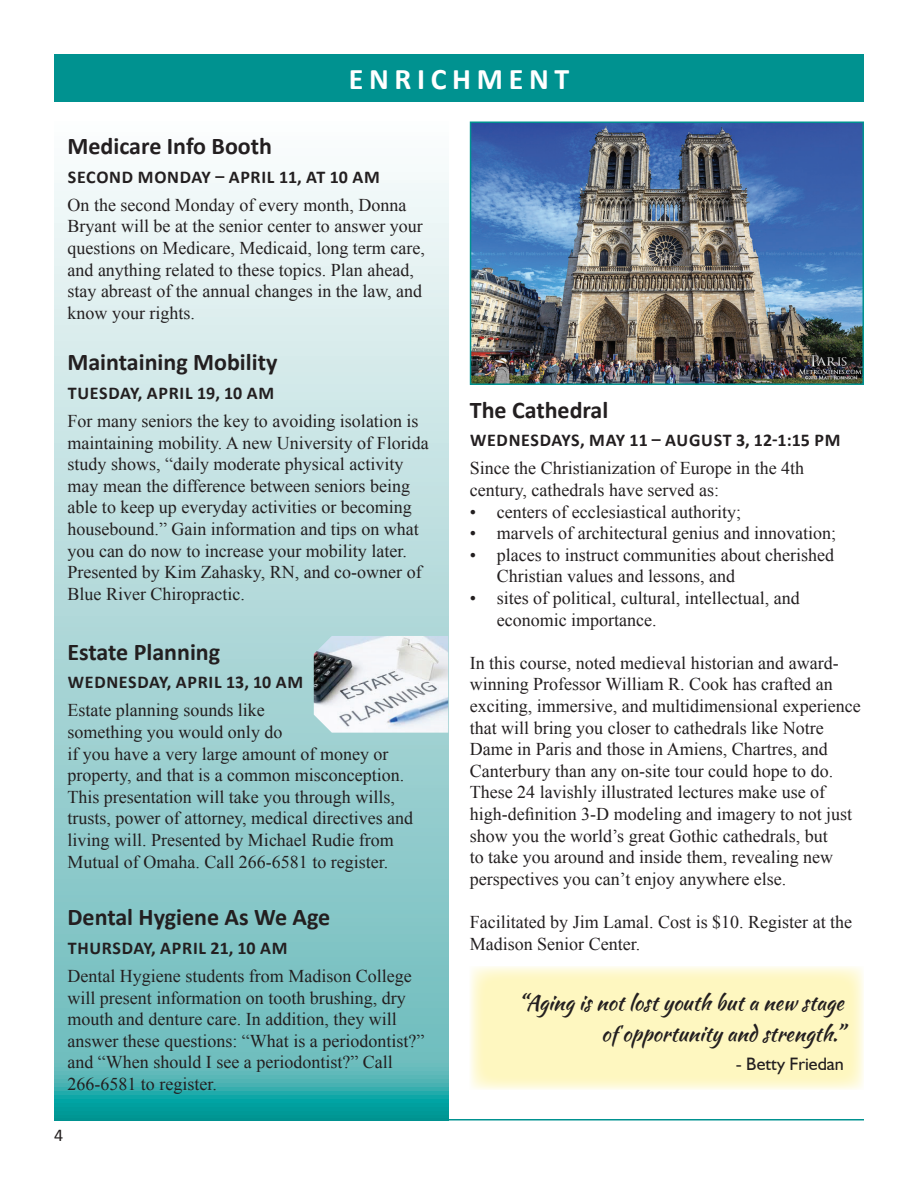
<style>
.page{position:relative;width:918px;height:1188px;background:#fff}
.page>*{position:absolute;margin:0;border:0;box-sizing:border-box;transform-origin:0 0}
.t1{font:700 30px "Calibri";letter-spacing:.19em;color:#fff}
.t2{font:700 24px "Calibri";color:#231f20}
.t3{font:21px/32px "Kaushan Script";color:#231f20;text-align:right}
.t4{font:18px/21.6px "Times New Roman";color:#231f20}
.t5{font:700 18px "Calibri";letter-spacing:.04em;color:#231f20}
.t6{font:18px "Humanist 521 BT";color:#231f20}
.t7{font:18px "Calibri";color:#231f20}
</style>
<div class="page">
<hr style="left:54px;top:1119px;width:810px;height:1px;background:#009290">
<div style="left:54px;top:54px;width:810px;height:47px;background:#009290"></div>
<svg style="left:54px;top:180px;width:394px;height:939px;background:#a8d6d7"></svg>
<img style="left:473px;top:125px;width:388px;height:257px">
<div style="left:470px;top:122px;width:394px;height:263px;border:2px solid #009290"></div>
<img style="left:314px;top:636px;width:134px;height:97px">
<div style="left:470px;top:966px;width:394px;height:124px;background:#fef7c0"></div>
<h1 class="t1" style="left:349px;top:60px;width:218px">ENR IC HMENT</h1>
<h2 class="t2" style="left:68px;top:131px;width:206px">MEDICARE INFO BOOTH</h2>
<p class="t5" style="left:68px;top:165px;width:314px">SECOND MONDAY – APRIL 11, AT 10 AM</p>
<p class="t4" style="left:68px;top:194px;width:359px">On the second Monday of every month, Donna Bryant will be at the senior center to answer your questions on Medicare, Medicaid, long term care, and anything related to these topics. Plan ahead, stay abreast of the annual changes in the law, and know your rights.</p>
<h2 class="t2" style="left:68px;top:347px;width:211px">MAINTAINING MOBILITY</h2>
<p class="t5" style="left:68px;top:381px;width:208px">TUESDAY, APRIL 19, 10 AM</p>
<p class="t4" style="left:68px;top:410px;width:363px">For many seniors the key to avoiding isolation is maintaining mobility. A new University of Florida study shows, “daily moderate physical activity may mean the difference between seniors being able to keep up everyday activities or becoming housebound.” Gain information and tips on what you can do now to increase your mobility later.<br>Presented by Kim Zahasky, RN, and co-owner of Blue River Chiropractic.</p>
<h2 class="t2" style="left:68px;top:636px;width:154px">ESTATE PLANNING</h2>
<p class="t5" style="left:68px;top:671px;width:237px">WEDNESDAY, APRIL 13, 10 AM</p>
<p class="t4" style="left:67px;top:699px;width:347px">Estate planning sounds like<br>something you would only do<br>if you have a very large amount of money or property, and that is a common misconception.<br>This presentation will take you through wills, trusts, power of attorney, medical directives and living will. Presented by Michael Rudie from Mutual of Omaha. Call 266-6581 to register.</p>
<h2 class="t2" style="left:68px;top:902px;width:264px">DENTAL HYGIENE AS WE AGE</h2>
<p class="t5" style="left:68px;top:936px;width:221px">THURSDAY, APRIL 21, 10 AM</p>
<p class="t4" style="left:67px;top:965px;width:358px">Dental Hygiene students from Madison College will present information on tooth brushing, dry mouth and denture care. In addition, they will answer these questions: “What is a periodontist?” and “When should I see a periodontist?” Call 266‑6581 to register.</p>
<p class="t7" style="left:54px;top:1123px;width:11px">4</p>
<h2 class="t2" style="left:470px;top:394px;width:140px">THE CATHEDRAL</h2>
<p class="t5" style="left:470px;top:428px;width:132px">WEDNESDAYS, MAY</p>
<p class="t5" style="left:630px;top:428px;width:212px">11 – AUG UST 3, 12-1:15 PM</p>
<p class="t4" style="left:470px;top:457px;width:336px">Since the Christianization of Europe in the 4th century, cathedrals have served as:</p>
<p class="t4" style="left:470px;top:500px;width:273px">• centers of ecclesiastical authority;</p>
<p class="t4" style="left:470px;top:522px;width:368px">• marvels of architectural genius and innovation;</p>
<p class="t4" style="left:497px;top:544px;width:339px;text-indent:-27px">• places to instruct communities about cherished<br>Christian values and lessons, and</p>
<p class="t4" style="left:497px;top:587px;width:304px;text-indent:-27px">• sites of political, cultural, intellectual, and economic importance.</p>
<p class="t4" style="left:470px;top:652px;width:392px">In this course, noted medieval historian and award&shy;winning Professor William R. Cook has crafted an exciting, immersive, and multidimensional experience that will bring you closer to cathedrals like Notre Dame in Paris and those in Amiens, Chartres, and Canterbury than any on-site tour could hope to do.<br>These 24 lavishly illustrated lectures make use of high-definition 3-D modeling and imagery to not just show you the world’s great Gothic cathedrals, but<br>to take you around and inside them, revealing new perspectives you can’t enjoy anywhere else.</p>
<p class="t4" style="left:470px;top:911px;width:384px">Facilitated by Jim Lamal. Cost is $10. Register at the<br>Madison Senior Center.</p>
<p class="t3" style="left:518px;top:986px;width:328px">“Aging is not lost youth but a new stage of opportunity and strength.”</p>
<p class="t6" style="left:736px;top:1053px;width:110px">- Betty Friedan</p>
</div>
